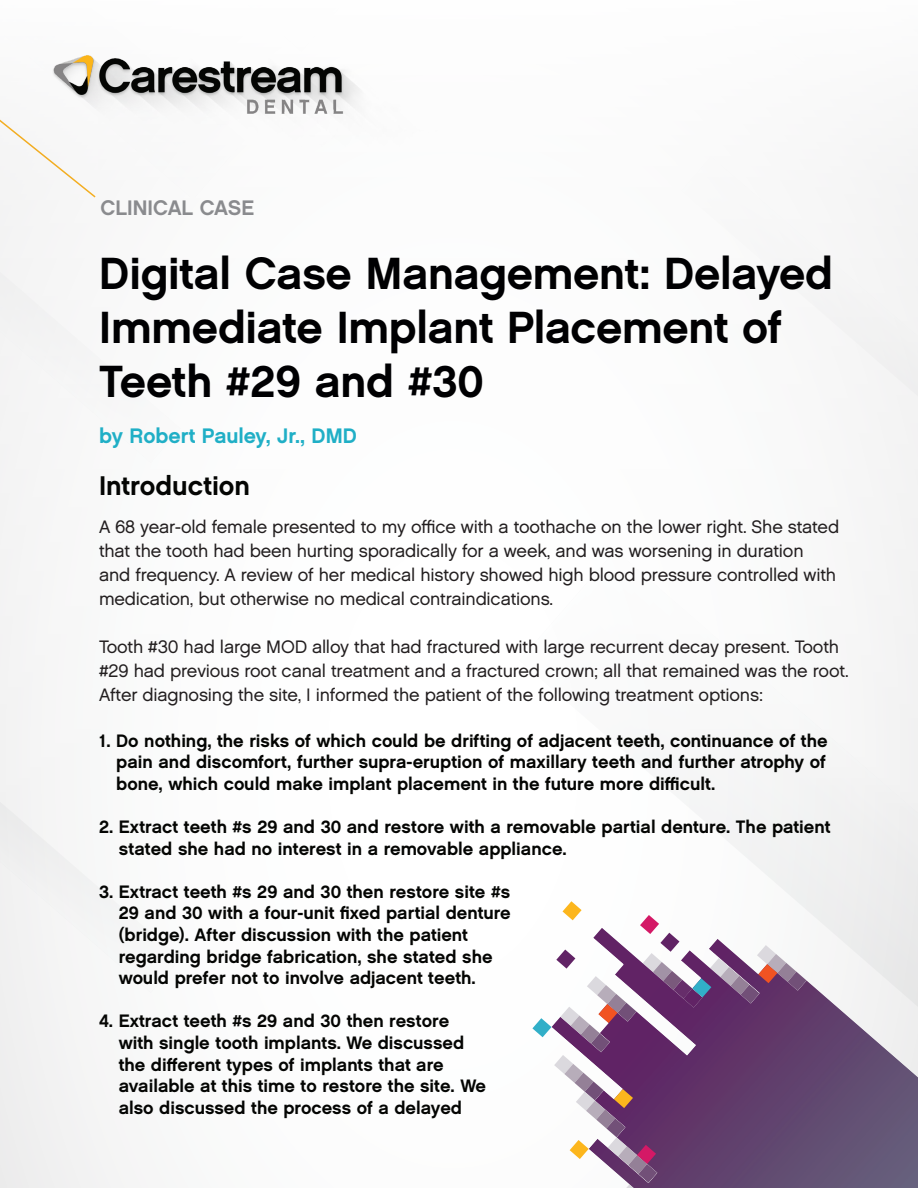
<style>
.page{position:relative;width:918px;height:1188px;background:#fbfcfc}
.page>*{position:absolute;margin:0;border:0;box-sizing:border-box;transform-origin:0 0}
.t1{font:45px/54px "Chalet New York Nineteen Sixty";letter-spacing:-.005em;color:#000002}
.t2{font:27px "Chalet New York Nineteen Sixty";color:#040503}
.t3{font:21px "Chalet New York Nineteen Sixty";letter-spacing:-.005em;color:#20afc6}
.t4{font:21px "Chalet New York Nineteen Sixty";color:#8a8b8e}
.t5{font:18px/21.6px "Chalet New York Nineteen Sixty";color:#040503}
.t6{font:18px/24px "Chalet London Nineteen Sixty";letter-spacing:-.01em;color:#231f20}
</style>
<div class="page">
<svg style="left:0;top:119px;width:96px;height:79px"></svg>
<img style="left:807px;top:928px;width:111px;height:260px">
<svg style="left:532px;top:901px;width:275px;height:287px"></svg>
<img style="left:51px;top:55px;width:308px;height:102px">
<p class="t4" style="left:101px;top:194px;width:155px">CLINICAL CASE</p>
<h1 class="t1" style="left:99px;top:246px;width:735px">Digital Case Management: Delayed<br>Immediate Implant Placement of<br>Teeth #29 and #30</h1>
<p class="t3" style="left:99px;top:422px;width:259px">by Robert Pauley, Jr., DMD</p>
<h2 class="t2" style="left:99px;top:469px;width:153px">Introduction</h2>
<p class="t6" style="left:99px;top:515px;width:742px">A 68 year-old female presented to my office with a toothache on the lower right. She stated that the tooth had been hurting sporadically for a week, and was worsening in duration and frequency. A review of her medical history showed high blood pressure controlled with medication, but otherwise no medical contraindications.</p>
<p class="t6" style="left:99px;top:635px;width:751px">Tooth #30 had large MOD alloy that had fractured with large recurrent decay present. Tooth #29 had previous root canal treatment and a fractured crown; all that remained was the root.<br>After diagnosing the site, I informed the patient of the following treatment options:</p>
<p class="t5" style="left:116px;top:729px;width:713px;text-align:justify;text-indent:-17px">1. Do nothing, the risks of which could be drifting of adjacent teeth, continuance of the pain and discomfort, further supra-eruption of maxillary teeth and further atrophy of bone, which could make implant placement in the future more difficult.</p>
<p class="t5" style="left:119px;top:816px;width:713px;text-indent:-20px">2. Extract teeth #s 29 and 30 and restore with a removable partial denture. The patient stated she had no interest in a removable appliance.</p>
<p class="t5" style="left:119px;top:880px;width:394px;text-indent:-20px">3. Extract teeth #s 29 and 30 then restore site #s 29 and 30 with a four-unit fixed partial denture (bridge). After discussion with the patient regarding bridge fabrication, she stated she would prefer not to involve adjacent teeth.</p>
<p class="t5" style="left:119px;top:1010px;width:369px;text-indent:-20px">4. Extract teeth #s 29 and 30 then restore with single tooth implants. We discussed the different types of implants that are available at this time to restore the site. We also discussed the process of a delayed</p>
</div>
